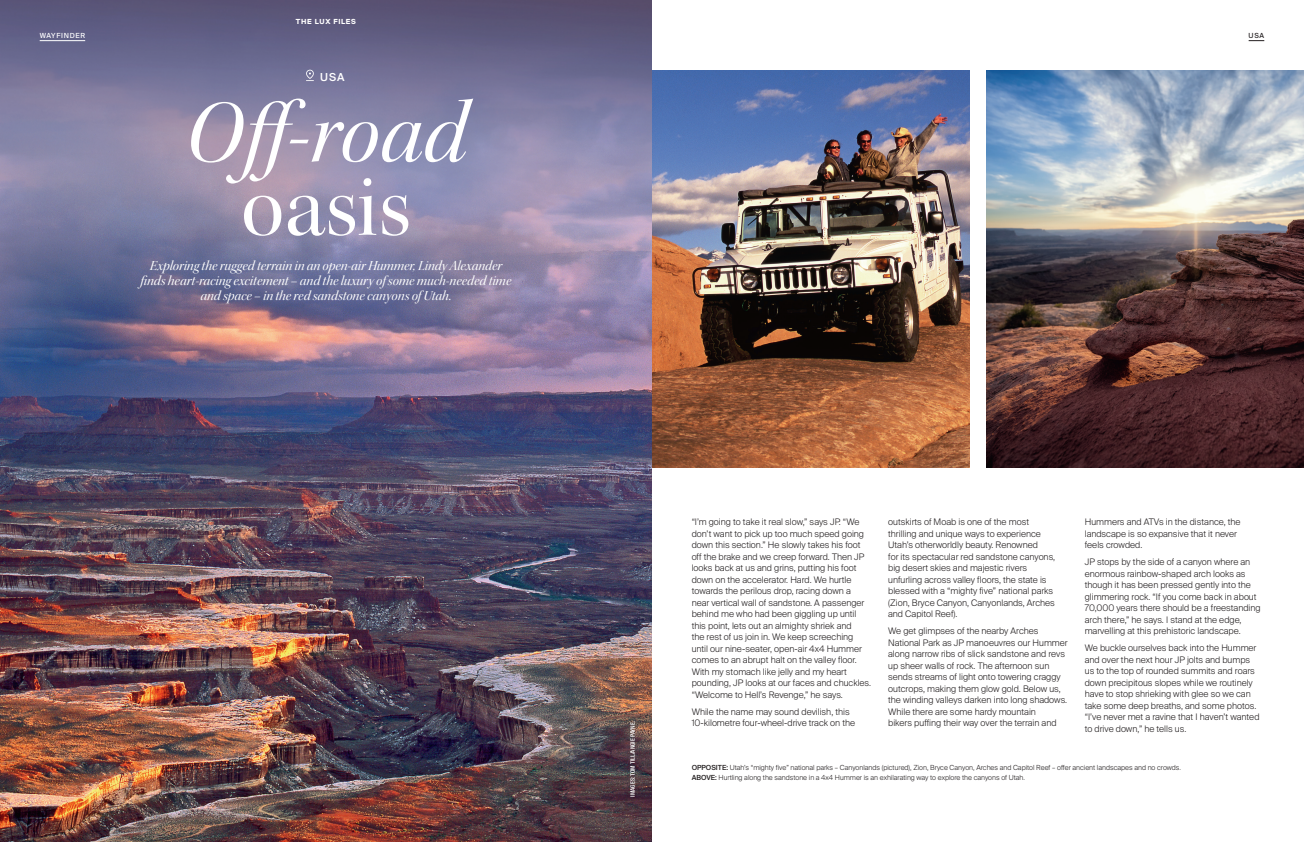
<style>
.page{position:relative;width:1304px;height:842px;background:#fff}
.page>*{position:absolute;margin:0;border:0;box-sizing:border-box;transform-origin:0 0}
.Heading_1{font:90px "Kepler Std It Disp";color:#fff}
.Heading_1-2{font:90px "Kepler Std Disp";letter-spacing:.01em;color:#fff}
.Heading_5{font:14px/15px "Kepler Std It Disp";color:#fff;text-align:center}
.Subheading_Medium{font:500 11px "Suisse Intl";color:#fff}
.Body_Copy{font:300 9px/11.5px "Suisse Intl";color:#231f20}
.Image_Caption{font:300 7px "Suisse Intl";color:#231f20}
.Head_Foot_Notes{font:700 7px "Suisse Intl";letter-spacing:.1em;color:#fff}
.Head_Foot_Notes-2{font:7px "Suisse Intl";letter-spacing:.1em;color:#fff}
.Head_Foot_Notes-3{font:7px "Suisse Intl";color:#231f20}
.Gutter_Credit{font:500 6px "Suisse Intl Cond";color:#fff}
.s1{font-weight:500}
</style>
<div class="page">
<img style="left:652px;top:71px;width:317px;height:396px">
<img style="left:986px;top:71px;width:318px;height:396px">
<img style="left:0;top:0;width:652px;height:842px">
<svg style="left:306px;top:70px;width:8px;height:11px"></svg>
<svg style="left:1249px;top:40px;width:15px;height:1px"></svg>
<hr style="left:40px;top:40px;width:45px;height:1px;background:#fff">
<p class="Head_Foot_Notes" style="left:296px;top:18px;width:62px">THE LUX FILES</p>
<p class="Head_Foot_Notes-2" style="left:40px;top:32px;width:47px">WAYFINDER</p>
<p class="Head_Foot_Notes-3" style="left:1249px;top:32px;width:17px">USA</p>
<p class="Subheading_Medium" style="left:320px;top:71px;width:26px">USA</p>
<p class="Heading_1" style="left:185px;top:82px;width:283px">Off-road</p>
<p class="Heading_1-2" style="left:241px;top:156px;width:171px">oasis</p>
<p class="Heading_5" style="left:141px;top:258px;width:372px">Exploring the rugged terrain in an open-air Hummer, Lindy Alexander finds heart-racing excitement – and the luxury of some much-needed time and space – in the red sandstone canyons of Utah.</p>
<p class="Gutter_Credit" style="left:629px;top:797px;width:77px;rotate:-90deg">IMAGES: TOM TILL/ANGIE PAYNE.</p>
<p class="Body_Copy" style="left:692px;top:516px;width:181px">“I’m going to take it real slow,” says JP. “We don’t want to pick up too much speed going down this section.” He slowly takes his foot off the brake and we creep forward. Then JP looks back at us and grins, putting his foot down on the accelerator. Hard. We hurtle towards the perilous drop, racing down a<br>near vertical wall of sandstone. A passenger behind me who had been giggling up until this point, lets out an almighty shriek and<br>the rest of us join in. We keep screeching until our nine-seater, open-air 4x4 Hummer comes to an abrupt halt on the valley floor.<br>With my stomach like jelly and my heart pounding, JP looks at our faces and chuckles. “Welcome to Hell’s Revenge,” he says.</p>
<p class="Body_Copy" style="left:692px;top:706px;width:165px">While the name may sound devilish, this<br>10-kilometre four-wheel-drive track on the</p>
<p class="Body_Copy" style="left:888px;top:516px;width:168px">outskirts of Moab is one of the most thrilling and unique ways to experience Utah’s otherworldly beauty. Renowned<br>for its spectacular red sandstone canyons, big desert skies and majestic rivers unfurling across valley floors, the state is blessed with a “mighty five” national parks (Zion, Bryce Canyon, Canyonlands, Arches and Capitol Reef).</p>
<p class="Body_Copy" style="left:888px;top:625px;width:181px">We get glimpses of the nearby Arches National Park as JP manoeuvres our Hummer along narrow ribs of slick sandstone and revs up sheer walls of rock. The afternoon sun sends streams of light onto towering craggy outcrops, making them glow gold. Below us, the winding valleys darken into long shadows.<br>While there are some hardy mountain<br>bikers puffing their way over the terrain and</p>
<p class="Body_Copy" style="left:1085px;top:516px;width:157px">Hummers and ATVs in the distance, the landscape is so expansive that it never feels crowded.</p>
<p class="Body_Copy" style="left:1085px;top:556px;width:177px">JP stops by the side of a canyon where an enormous rainbow-shaped arch looks as though it has been pressed gently into the glimmering rock. “If you come back in about 70,000 years there should be a freestanding arch there,” he says. I stand at the edge, marvelling at this prehistoric landscape.</p>
<p class="Body_Copy" style="left:1085px;top:642px;width:176px">We buckle ourselves back into the Hummer and over the next hour JP jolts and bumps us to the top of rounded summits and roars down precipitous slopes while we routinely have to stop shrieking with glee so we can take some deep breaths, and some photos. “I’ve never met a ravine that I haven’t wanted to drive down,” he tells us.</p>
<p class="Image_Caption" style="left:692px;top:763px;width:491px"><span class="s1">OPPOSITE:</span> Utah’s “mighty five” national parks – Canyonlands (pictured), Zion, Bryce Canyon, Arches and Capitol Reef – offer ancient landscapes and no crowds.</p>
<p class="Image_Caption" style="left:692px;top:773px;width:335px"><span class="s1">ABOVE:</span> Hurtling along the sandstone in a 4x4 Hummer is an exhilarating way to explore the canyons of Utah.</p>
</div>
